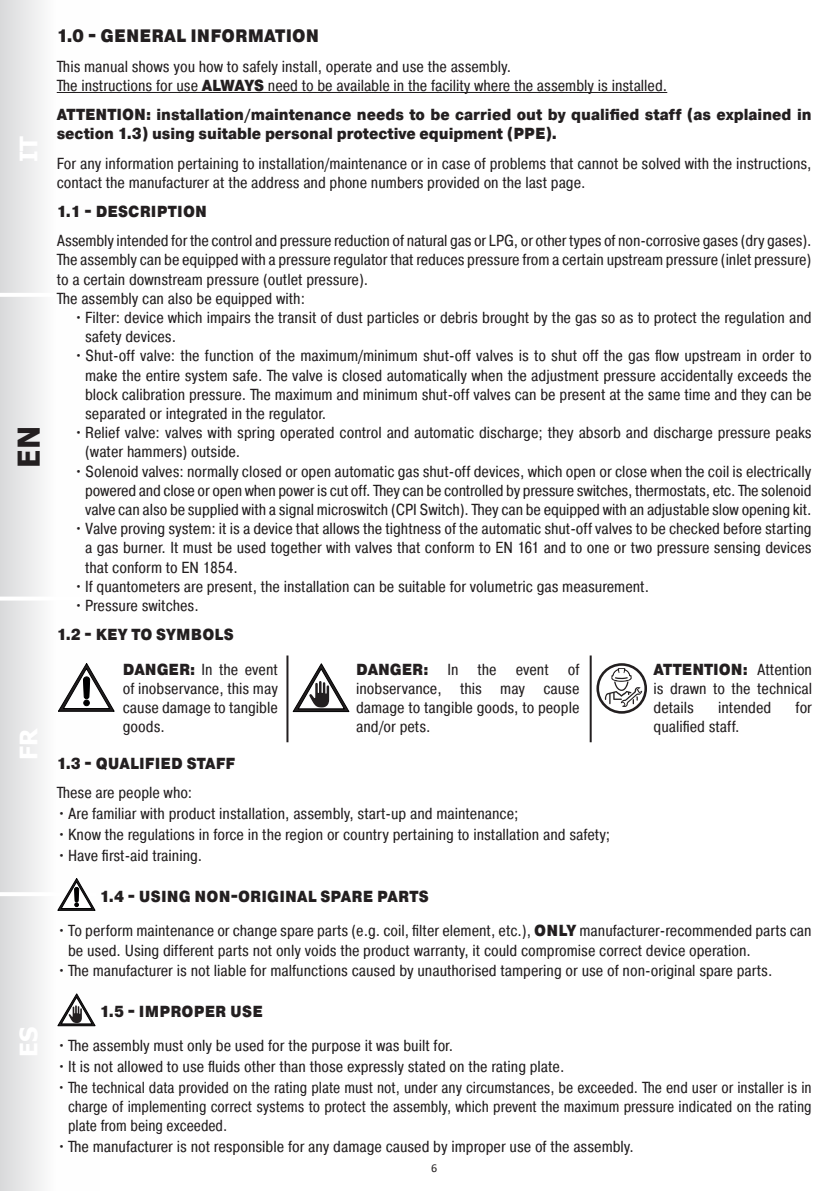
<style>
.page{position:relative;width:840px;height:1191px;background:#fff}
.page>*{position:absolute;margin:0;border:0;box-sizing:border-box;transform-origin:0 0}
.t1{font:700 30px "Tahoma";color:#231f20}
.t2{font:700 24px "Tahoma";color:#fff}
.t3{font:900 18px "Pragmatica Cond";letter-spacing:.01em;color:#231f20}
.t4{font:16px/19.2px "Pragmatica Cond";color:#231f20;text-align:justify}
.t5{font:900 16px/19.2px "Pragmatica Cond";color:#231f20}
.t6{font:16px/19.2px "Pragmatica Cond";color:#231f20;text-align:justify;scale:.96 1}
.t7{font:12px "Calibri";color:#231f20}
.s1{font-weight:900}
</style>
<div class="page">
<div style="left:0;top:0;width:99px;height:1191px;background:linear-gradient(to right,#dfe0e1,#fff)"></div>
<hr style="left:0;top:892px;width:96px;height:4px;background:#fff">
<hr style="left:0;top:596px;width:99px;height:4px;background:#fff">
<hr style="left:0;top:293px;width:99px;height:4px;background:#fff">
<hr style="left:57px;top:92px;width:610px;height:1px;background:#231f20">
<svg style="left:58px;top:663px;width:56px;height:48px"></svg>
<svg style="left:293px;top:663px;width:56px;height:48px"></svg>
<svg style="left:596px;top:663px;width:50px;height:50px"></svg>
<svg style="left:598px;top:666px;width:46px;height:45px"></svg>
<svg style="left:604px;top:668px;width:38px;height:39px"></svg>
<hr style="left:286px;top:655px;width:2px;height:87px;background:#231f20">
<hr style="left:589px;top:655px;width:2px;height:87px;background:#231f20">
<svg style="left:58px;top:878px;width:37px;height:32px"></svg>
<div style="left:74px;top:887px;width:5px;height:15px;background:#000001;border-radius:2px"></div>
<div style="left:74px;top:887px;width:5px;height:15px;border:1px solid #000001;border-radius:2px"></div>
<svg style="left:58px;top:993px;width:37px;height:32px"></svg>
<h2 class="t2" style="left:12px;top:162px;width:28px;rotate:-90deg">IT</h2>
<h1 class="t1" style="left:8px;top:467px;width:43px;rotate:-90deg">EN</h1>
<h2 class="t2" style="left:12px;top:760px;width:33px;rotate:-90deg">FR</h2>
<h2 class="t2" style="left:12px;top:1056px;width:31px;rotate:-90deg">ES</h2>
<p class="t3" style="left:57px;top:25px;width:264px">1.0 - GENERAL INFORMATION</p>
<p class="t4" style="left:57px;top:56px;width:455px">This manual shows you how to safely install, operate and use the assembly.</p>
<p class="t4" style="left:57px;top:76px;width:611px">The instructions for use <span class="s1">ALWAYS</span> need to be available in the facility where the assembly is installed.</p>
<p class="t5" style="left:57px;top:105px;width:756px">ATTENTION: installation/maintenance needs to be carried out by qualified staff (as explained in section 1.3) using suitable personal protective equipment (PPE).</p>
<p class="t4" style="left:57px;top:153px;width:756px">For any information pertaining to installation/maintenance or in case of problems that cannot be solved with the instructions, contact the manufacturer at the address and phone numbers provided on the last page.</p>
<p class="t5" style="left:57px;top:202px;width:152px">1.1 - DESCRIPTION</p>
<p class="t4" style="left:57px;top:231px;width:755px">Assembly intended for the control and pressure reduction of natural gas or LPG, or other types of non-corrosive gases (dry gases).</p>
<p class="t4" style="left:57px;top:250px;width:755px">The assembly can be equipped with a pressure regulator that reduces pressure from a certain upstream pressure (inlet pressure) to a certain downstream pressure (outlet pressure).</p>
<p class="t4" style="left:57px;top:288px;width:250px">The assembly can also be equipped with:</p>
<p class="t4" style="left:85px;top:308px;width:727px;text-indent:-11px">•Filter: device which impairs the transit of dust particles or debris brought by the gas so as to protect the regulation and safety devices.</p>
<p class="t4" style="left:85px;top:346px;width:727px;text-indent:-11px">•Shut-off valve: the function of the maximum/minimum shut-off valves is to shut off the gas flow upstream in order to make the entire system safe. The valve is closed automatically when the adjustment pressure accidentally exceeds the block calibration pressure. The maximum and minimum shut-off valves can be present at the same time and they can be separated or integrated in the regulator.</p>
<p class="t4" style="left:85px;top:423px;width:727px;text-indent:-11px">•Relief valve: valves with spring operated control and automatic discharge; they absorb and discharge pressure peaks (water hammers) outside.</p>
<p class="t4" style="left:85px;top:461px;width:727px;text-indent:-11px">•Solenoid valves: normally closed or open automatic gas shut-off devices, which open or close when the coil is electrically powered and close or open when power is cut off. They can be controlled by pressure switches, thermostats, etc. The solenoid valve can also be supplied with a signal microswitch (CPI Switch). They can be equipped with an adjustable slow opening kit.</p>
<p class="t4" style="left:85px;top:519px;width:727px;text-indent:-11px">•Valve proving system: it is a device that allows the tightness of the automatic shut-off valves to be checked before starting a gas burner. It must be used together with valves that conform to EN 161 and to one or two pressure sensing devices that conform to EN 1854.</p>
<p class="t4" style="left:74px;top:576px;width:576px">•If quantometers are present, the installation can be suitable for volumetric gas measurement.</p>
<p class="t4" style="left:74px;top:596px;width:126px">•Pressure switches.</p>
<p class="t5" style="left:57px;top:625px;width:178px">1.2 - KEY TO SYMBOLS</p>
<p class="t4" style="left:653px;top:659px;width:160px"><span class="s1">ATTENTION:</span> Attention is drawn to the technical details</p>
<p class="t4" style="left:123px;top:659px;width:156px"><span class="s1">DANGER:</span> In the event of inobservance, this may cause damage to tangible goods.</p>
<p class="t5" style="left:57px;top:754px;width:180px">1.3 - QUALIFIED STAFF</p>
<p class="t4" style="left:57px;top:782px;width:137px">These are people who:</p>
<p class="t4" style="left:57px;top:803px;width:463px">•Are familiar with product installation, assembly, start-up and maintenance;</p>
<p class="t4" style="left:57px;top:824px;width:554px">•Know the regulations in force in the region or country pertaining to installation and safety;</p>
<p class="t4" style="left:57px;top:845px;width:147px">•Have first-aid training.</p>
<p class="t5" style="left:100px;top:887px;width:330px">1.4 - USING NON-ORIGINAL SPARE PARTS</p>
<p class="t4" style="left:68px;top:921px;width:744px;text-indent:-11px">•To perform maintenance or change spare parts (e.g. coil, filter element, etc.), <span class="s1">ONLY</span> manufacturer-recommended parts can be used. Using different parts not only voids the product warranty, it could compromise correct device operation.</p>
<p class="t4" style="left:57px;top:961px;width:716px">•The manufacturer is not liable for malfunctions caused by unauthorised tampering or use of non-original spare parts.</p>
<p class="t5" style="left:100px;top:1002px;width:164px">1.5 - IMPROPER USE</p>
<p class="t4" style="left:57px;top:1036px;width:398px">•The assembly must only be used for the purpose it was built for.</p>
<p class="t4" style="left:57px;top:1057px;width:509px">•It is not allowed to use fluids other than those expressly stated on the rating plate.</p>
<p class="t6" style="left:68px;top:1077px;width:775px;text-indent:-11px">•The technical data provided on the rating plate must not, under any circumstances, be exceeded. The end user or installer is in charge of implementing correct systems to protect the assembly, which prevent the maximum pressure indicated on the rating plate from being exceeded.</p>
<p class="t4" style="left:57px;top:1137px;width:578px">•The manufacturer is not responsible for any damage caused by improper use of the assembly.</p>
<p class="t4" style="left:356px;top:659px;width:225px"><span class="s1">DANGER:</span> In the event of inobservance, this may cause damage to tangible goods, to people and/or pets.</p>
<p class="t4" style="left:717px;top:697px;width:55px">intended</p>
<p class="t4" style="left:795px;top:697px;width:18px">for</p>
<p class="t4" style="left:653px;top:717px;width:88px">qualified staff.</p>
<p class="t7" style="left:431px;top:1159px;width:8px">6</p>
</div>
